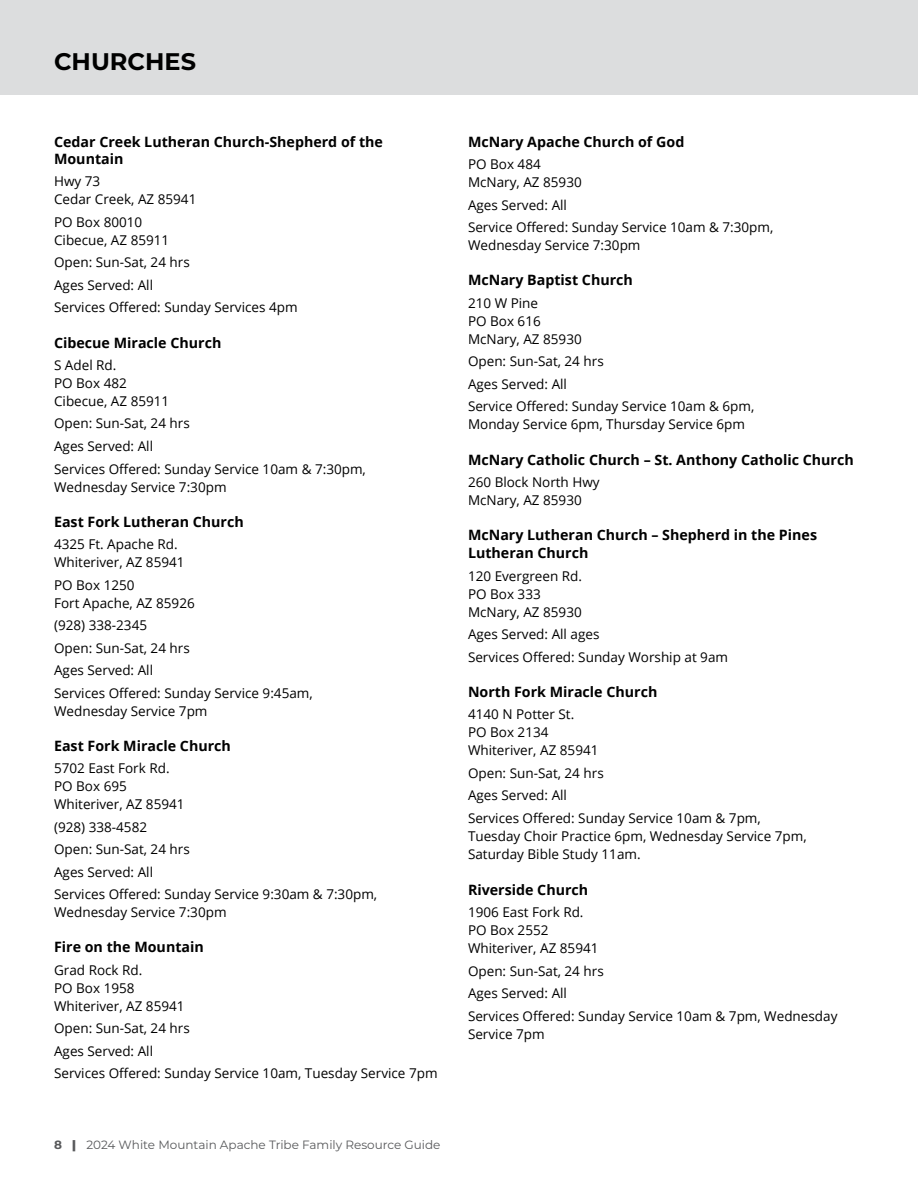
<style>
.page{position:relative;width:918px;height:1188px;background:#fff}
.page>*{position:absolute;margin:0;border:0;box-sizing:border-box;transform-origin:0 0}
.t1{font:700 24px "Montserrat";color:#000}
.t2{font:700 14.25px/17.1px "Open Sans";color:#000}
.t3{font:13.5px/18px "Open Sans";color:#000}
.t4{font:12px "Montserrat";color:#58595b}
.s1{font-weight:700}
.s2{font-weight:900}
</style>
<div class="page">
<div style="left:0;top:0;width:918px;height:95px;background:#dcddde"></div>
<h1 class="t1" style="left:54px;top:45px;width:143px">CHURCHES</h1>
<p class="t2" style="left:54px;top:133px;width:330px">Cedar Creek Lutheran Church-Shepherd of the<br>Mountain</p>
<p class="t3" style="left:54px;top:172px;width:144px">Hwy 73<br>Cedar Creek, AZ 85941</p>
<p class="t3" style="left:54px;top:213px;width:117px">PO Box 80010<br>Cibecue, AZ 85911</p>
<p class="t3" style="left:54px;top:251px;width:245px;line-height:22.5px">Open: Sun-Sat, 24 hrs<br>Ages Served: All<br>Services Offered: Sunday Services 4pm</p>
<p class="t2" style="left:54px;top:333px;width:169px">Cibecue Miracle Church</p>
<p class="t3" style="left:54px;top:356px;width:117px">S Adel Rd.<br>PO Box 482<br>Cibecue, AZ 85911</p>
<p class="t3" style="left:54px;top:412px;width:313px;line-height:22.5px">Open: Sun-Sat, 24 hrs<br>Ages Served: All<br>Services Offered: Sunday Service 10am &amp; 7:30pm,</p>
<p class="t3" style="left:54px;top:477px;width:174px">Wednesday Service 7:30pm</p>
<p class="t2" style="left:54px;top:513px;width:191px">East Fork Lutheran Church</p>
<p class="t3" style="left:54px;top:535px;width:132px">4325 Ft. Apache Rd.<br>Whiteriver, AZ 85941</p>
<p class="t3" style="left:54px;top:575px;width:142px">PO Box 1250<br>Fort Apache, AZ 85926</p>
<p class="t3" style="left:54px;top:614px;width:260px;line-height:22.5px">(928) 338-2345<br>Open: Sun-Sat, 24 hrs<br>Ages Served: All<br>Services Offered: Sunday Service 9:45am,</p>
<p class="t3" style="left:54px;top:701px;width:155px">Wednesday Service 7pm</p>
<p class="t2" style="left:54px;top:737px;width:178px">East Fork Miracle Church</p>
<p class="t3" style="left:54px;top:759px;width:132px">5702 East Fork Rd.<br>PO Box 695<br>Whiteriver, AZ 85941</p>
<p class="t3" style="left:54px;top:815px;width:325px;line-height:22.5px">(928) 338-4582<br>Open: Sun-Sat, 24 hrs<br>Ages Served: All<br>Services Offered: Sunday Service 9:30am &amp; 7:30pm,</p>
<p class="t3" style="left:54px;top:903px;width:174px">Wednesday Service 7:30pm</p>
<p class="t2" style="left:54px;top:938px;width:151px">Fire on the Mountain</p>
<p class="t3" style="left:54px;top:961px;width:132px">Grad Rock Rd.<br>PO Box 1958<br>Whiteriver, AZ 85941</p>
<p class="t3" style="left:54px;top:1017px;width:385px;line-height:22.5px">Open: Sun-Sat, 24 hrs<br>Ages Served: All<br>Services Offered: Sunday Service 10am, Tuesday Service 7pm</p>
<p class="t4" style="left:54px;top:1136px;width:388px"><span class="s1">8</span> <span class="s2">|</span> 2024 White Mountain Apache Tribe Family Resource Guide</p>
<p class="t2" style="left:468px;top:133px;width:218px">McNary Apache Church of God</p>
<p class="t3" style="left:468px;top:155px;width:115px">PO Box 484<br>McNary, AZ 85930</p>
<p class="t3" style="left:468px;top:193px;width:307px;line-height:22.5px">Ages Served: All<br>Service Offered: Sunday Service 10am &amp; 7:30pm,</p>
<p class="t3" style="left:468px;top:236px;width:174px">Wednesday Service 7:30pm</p>
<p class="t2" style="left:468px;top:271px;width:166px">McNary Baptist Church</p>
<p class="t3" style="left:468px;top:294px;width:115px">210 W Pine<br>PO Box 616<br>McNary, AZ 85930</p>
<p class="t3" style="left:468px;top:350px;width:288px;line-height:22.5px">Open: Sun-Sat, 24 hrs<br>Ages Served: All<br>Service Offered: Sunday Service 10am &amp; 6pm,</p>
<p class="t3" style="left:468px;top:415px;width:279px">Monday Service 6pm, Thursday Service 6pm</p>
<p class="t2" style="left:468px;top:450px;width:387px">McNary Catholic Church – St. Anthony Catholic Church</p>
<p class="t3" style="left:468px;top:473px;width:133px">260 Block North Hwy<br>McNary, AZ 85930</p>
<p class="t2" style="left:468px;top:526px;width:351px;line-height:18px">McNary Lutheran Church – Shepherd in the Pines<br>Lutheran Church</p>
<p class="t3" style="left:468px;top:566px;width:116px">120 Evergreen Rd.<br>PO Box 333<br>McNary, AZ 85930</p>
<p class="t3" style="left:468px;top:623px;width:262px;line-height:22.5px">Ages Served: All ages<br>Services Offered: Sunday Worship at 9am</p>
<p class="t2" style="left:468px;top:683px;width:191px">North Fork Miracle Church</p>
<p class="t3" style="left:468px;top:705px;width:132px">4140 N Potter St.<br>PO Box 2134<br>Whiteriver, AZ 85941</p>
<p class="t3" style="left:468px;top:761px;width:294px;line-height:22.5px">Open: Sun-Sat, 24 hrs<br>Ages Served: All<br>Services Offered: Sunday Service 10am &amp; 7pm,</p>
<p class="t3" style="left:468px;top:826px;width:340px">Tuesday Choir Practice 6pm, Wednesday Service 7pm,<br>Saturday Bible Study 11am.</p>
<p class="t2" style="left:468px;top:881px;width:122px">Riverside Church</p>
<p class="t3" style="left:468px;top:903px;width:132px">1906 East Fork Rd.<br>PO Box 2552<br>Whiteriver, AZ 85941</p>
<p class="t3" style="left:468px;top:959px;width:371px;line-height:22.5px">Open: Sun-Sat, 24 hrs<br>Ages Served: All<br>Services Offered: Sunday Service 10am &amp; 7pm, Wednesday</p>
<p class="t3" style="left:468px;top:1024px;width:78px">Service 7pm</p>
</div>
